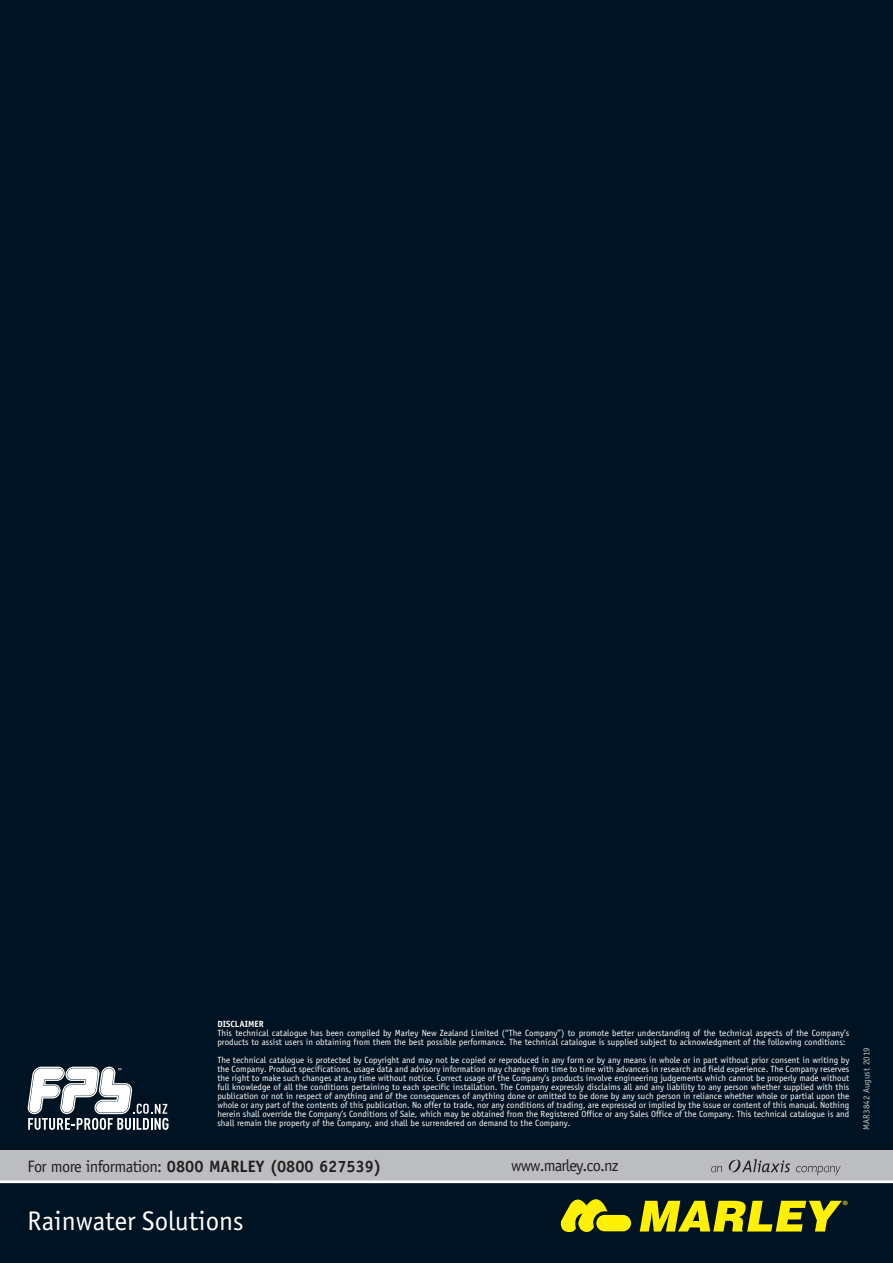
<style>
.page{position:relative;width:893px;height:1263px;background:#001322}
.page>*{position:absolute;margin:0;border:0;box-sizing:border-box;transform-origin:0 0}
.t1{font:27px "Officina Sans";color:#fff}
.t2{font:700 16.5px "Officina Sans";color:#231f20}
.t3{font:16.5px "Officina Sans";letter-spacing:-.05em;color:#231f20}
.t4{font:13.65px "Myriad Pro";color:#fff101}
.t5{font:9px/9px "Officina Sans";color:#fff}
.t6{font:9px "Officina Sans";color:#bcbdc0}
.t7{font:700 9px "Officina Sans";color:#fff}
.s1{font-weight:400}
</style>
<div class="page">
<div style="left:0;top:1150px;width:893px;height:30px;background:#bcbdc0"></div>
<hr style="left:0;top:1180px;width:893px;height:3px;background:#fff">
<svg style="left:640px;top:1201px;width:202px;height:30px"></svg>
<div style="left:596px;top:1215px;width:35px;height:16px;background:#fff101;border-radius:8px"></div>
<svg style="left:560px;top:1199px;width:47px;height:33px"></svg>
<svg style="left:728px;top:1159px;width:62px;height:13px"></svg>
<svg style="left:796px;top:1166px;width:45px;height:9px"></svg>
<svg style="left:711px;top:1166px;width:11px;height:6px"></svg>
<svg style="left:28px;top:1067px;width:140px;height:63px"></svg>
<p class="t7" style="left:217px;top:1019px;width:48px">DISCLAIMER</p>
<p class="t5" style="left:217px;top:1029px;width:633px">This technical catalogue has been compiled by Marley New Zealand Limited (“The Company”) to promote better understanding of the technical aspects of the Company’s products to assist users in obtaining from them the best possible performance. The technical catalogue is supplied subject to acknowledgment of the following conditions:</p>
<p class="t5" style="left:217px;top:1056px;width:634px;text-align:justify">The technical catalogue is protected by Copyright and may not be copied or reproduced in any form or by any means in whole or in part without prior consent in writing by the Company. Product specifications, usage data and advisory information may change from time to time with advances in research and field experience. The Company reserves the right to make such changes at any time without notice. Correct usage of the Company’s products involve engineering judgements which cannot be properly made without full knowledge of all the conditions pertaining to each specific installation. The Company expressly disclaims all and any liability to any person whether supplied with this publication or not in respect of anything and of the consequences of anything done or omitted to be done by any such person in reliance whether whole or partial upon the whole or any part of the contents of this publication. No offer to trade, nor any conditions of trading, are expressed or implied by the issue or content of this manual. Nothing herein shall override the Company’s Conditions of Sale, which may be obtained from the Registered Office or any Sales Office of the Company. This technical catalogue is and shall remain the property of the Company, and shall be surrendered on demand to the Company.</p>
<p class="t6" style="left:861px;top:1130px;width:84px;rotate:-90deg">MAR3842 August 2019</p>
<h2 class="t2" style="left:28px;top:1156px;width:355px"><span class="s1">For more information:</span> 0800 MARLEY (0800 627539)</h2>
<h1 class="t1" style="left:28px;top:1205px;width:218px">Rainwater Solutions</h1>
<h2 class="t3" style="left:511px;top:1156px;width:109px">www.marley.co.nz</h2>
<h3 class="t4" style="left:842px;top:1197px;width:7px">®</h3>
</div>
